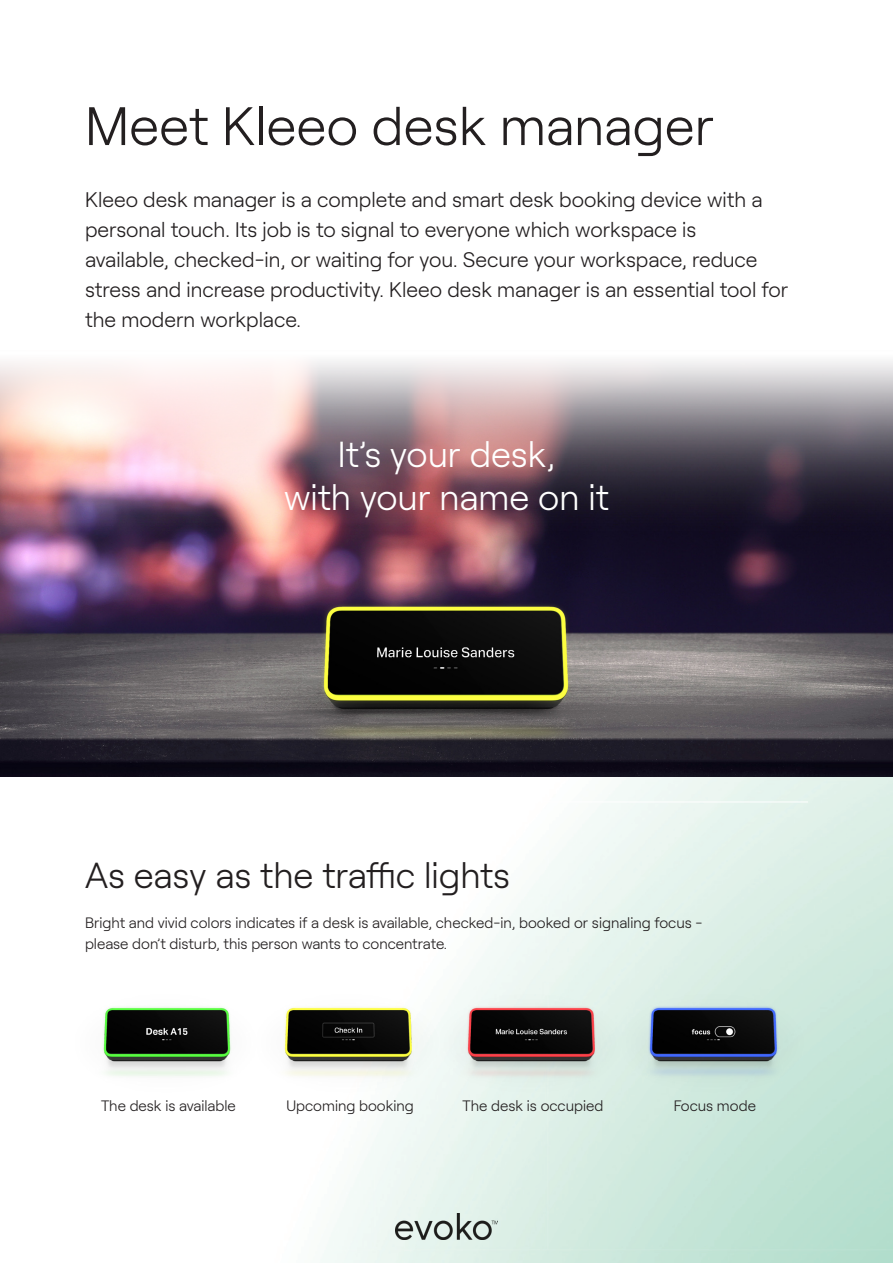
<style>
.page{position:relative;width:893px;height:1263px;background:#fff}
.page>*{position:absolute;margin:0;border:0;box-sizing:border-box;transform-origin:0 0}
.t1{font:300 54px "Roobert";color:#231f20}
.t2{font:300 36px "Roobert";color:#fff}
.t3{font:300 36px "Roobert";color:#231f20}
.t4{font:300 21px/30px "Roobert";color:#231f20}
.t5{font:300 15px/21px "Roobert";color:#231f20}
</style>
<div class="page">
<img style="left:1px;top:776px;width:892px;height:487px">
<img style="left:0;top:361px;width:893px;height:415px">
<hr style="left:85px;top:801px;width:723px;height:1px;background:#fff">
<img style="left:76px;top:978px;width:181px;height:128px">
<img style="left:257px;top:978px;width:183px;height:128px">
<img style="left:440px;top:978px;width:182px;height:128px">
<img style="left:622px;top:978px;width:185px;height:128px">
<p class="t1" style="left:85px;top:86px;width:630px">Meet Kleeo desk manager</p>
<p class="t4" style="left:85px;top:183px;width:679px">Kleeo desk manager is a complete and smart desk booking device with a personal touch. Its job is to signal to everyone which workspace is</p>
<p class="t4" style="left:85px;top:243px;width:705px">available, checked-in, or waiting for you. Secure your workspace, reduce stress and increase productivity. Kleeo desk manager is an essential tool for the modern workplace.</p>
<p class="t2" style="left:338px;top:427px;width:219px">It’s your desk,</p>
<p class="t2" style="left:284px;top:470px;width:326px">with your name on it</p>
<p class="t3" style="left:85px;top:848px;width:427px">As easy as the traffic lights</p>
<p class="t5" style="left:85px;top:911px;width:619px">Bright and vivid colors indicates if a desk is available, checked-in, booked or signaling focus - please don’t disturb, this person wants to concentrate.</p>
<p class="t5" style="left:101px;top:1094px;width:136px">The desk is available</p>
<p class="t5" style="left:286px;top:1094px;width:129px">Upcoming booking</p>
<p class="t5" style="left:463px;top:1094px;width:142px">The desk is occupied</p>
<p class="t5" style="left:674px;top:1094px;width:84px">Focus mode</p>
</div>
